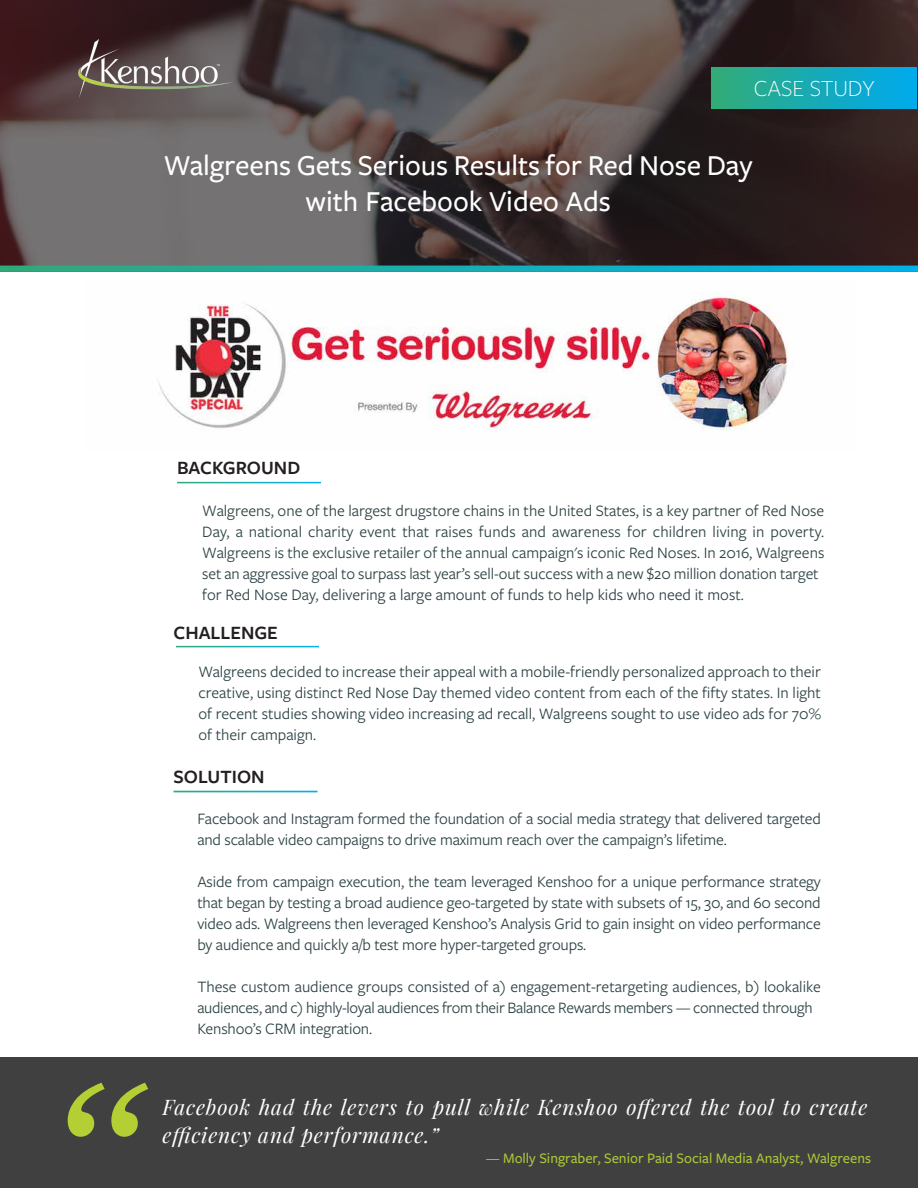
<style>
.page{position:relative;width:918px;height:1188px;background:#fff}
.page>*{position:absolute;margin:0;border:0;box-sizing:border-box;transform-origin:0 0}
.t1{font:italic 211.5px "Century Schoolbook";color:#b3cf33}
.t2{font:500 30px/36px "Freight Sans Pro";letter-spacing:-.005em;color:#fff;text-align:center}
.t3{font:300 24px "Freight Sans Pro";color:#fff}
.t4{font:italic 21px/28.5px "Playfair Display";letter-spacing:.04em;color:#fff}
.t5{font:600 19.5px "Freight Sans Pro";color:#231f20}
.t6{font:16.5px/21px "Freight Sans Pro";letter-spacing:-.005em;color:#2c4143}
.t7{font:500 15px "Freight Sans Pro";color:#abc737}
</style>
<div class="page">
<img style="left:157px;top:293px;width:631px;height:138px">
<svg style="left:0;top:0;width:918px;height:266px;background:#4d4343"></svg>
<div style="left:0;top:1058px;width:918px;height:130px;background:#404041"></div>
<svg style="left:0;top:266px;width:918px;height:5px;background:#18adb1"></svg>
<div style="left:712px;top:68px;width:205px;height:40px;background:linear-gradient(to right,#32ab79,#00aaf0)"></div>
<img style="left:50px;top:35px;width:208px;height:66px">
<h3 class="t3" style="left:754px;top:73px;width:122px">CASE STUDY</h3>
<h2 class="t2" style="left:164px;top:146px;width:590px">Walgreens Gets Serious Results for Red Nose Day with Facebook Video Ads</h2>
<p class="t5" style="left:177px;top:454px;width:125px">BACKGROUND</p>
<p class="t6" style="left:202px;top:499px;width:624px">Walgreens, one of the largest drugstore chains in the United States, is a key partner of Red Nose Day, a national charity event that raises funds and awareness for children living in poverty.<br>Walgreens is the exclusive retailer of the annual campaign's iconic Red Noses. In 2016, Walgreens set an aggressive goal to surpass last year’s sell-out success with a new $20 million donation target for Red Nose Day, delivering a large amount of funds to help kids who need it most.</p>
<p class="t5" style="left:174px;top:619px;width:106px">CHALLENGE</p>
<p class="t6" style="left:198px;top:660px;width:624px;text-align:justify">Walgreens decided to increase their appeal with a mobile-friendly personalized approach to their creative, using distinct Red Nose Day themed video content from each of the fifty states. In light of recent studies showing video increasing ad recall, Walgreens sought to use video ads for 70% of their campaign.</p>
<p class="t5" style="left:174px;top:763px;width:93px">SOLUTION</p>
<p class="t6" style="left:197px;top:808px;width:625px">Facebook and Instagram formed the foundation of a social media strategy that delivered targeted and scalable video campaigns to drive maximum reach over the campaign’s lifetime.</p>
<p class="t6" style="left:197px;top:871px;width:625px;text-align:justify">Aside from campaign execution, the team leveraged Kenshoo for a unique performance strategy that began by testing a broad audience geo-targeted by state with subsets of 15, 30, and 60 second video ads. Walgreens then leveraged Kenshoo’s Analysis Grid to gain insight on video performance by audience and quickly a/b test more hyper-targeted groups.</p>
<p class="t6" style="left:197px;top:976px;width:625px">These custom audience groups consisted of a) engagement-retargeting audiences, b) lookalike audiences, and c) highly-loyal audiences from their Balance Rewards members — connected through<br>Kenshoo’s CRM integration.</p>
<h1 class="t1" style="left:43px;top:1034px;width:84px">“</h1>
<p class="t4" style="left:163px;top:1092px;width:707px">Facebook had the levers to pull while Kenshoo offered the tool to create efficiency and performance.”</p>
<p class="t7" style="left:486px;top:1148px;width:387px">— Molly Singraber, Senior Paid Social Media Analyst, Walgreens</p>
</div>
